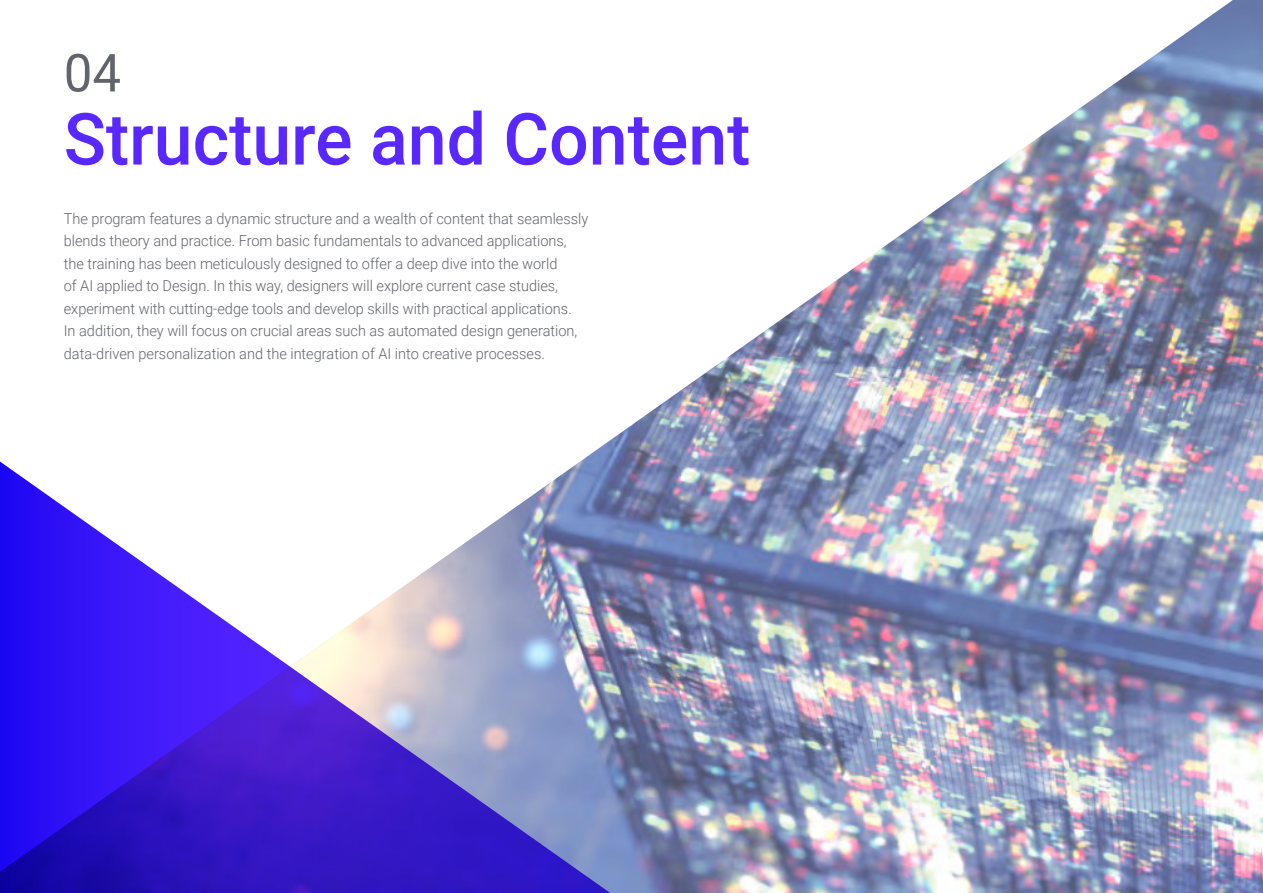
<style>
.page{position:relative;width:1263px;height:893px;background:#fff}
.page>*{position:absolute;margin:0;border:0;box-sizing:border-box;transform-origin:0 0}
.t1{font:500 72px "Roboto";color:#5927ff}
.t2{font:52.5px "Roboto";color:#61646a}
.t3{font:300 15px/22.5px "Roboto";color:#61646a}
</style>
<div class="page">
<img style="left:602px;top:0;width:661px;height:893px">
<svg style="left:0;top:446px;width:640px;height:447px"></svg>
<h2 class="t2" style="left:64px;top:36px;width:59px">04</h2>
<h1 class="t1" style="left:64px;top:89px;width:688px">Structure and Content</h1>
<p class="t3" style="left:64px;top:207px;width:526px">The program features a dynamic structure and a wealth of content that seamlessly blends theory and practice. From basic fundamentals to advanced applications, the training has been meticulously designed to offer a deep dive into the world<br>of AI applied to Design. In this way, designers will explore current case studies, experiment with cutting-edge tools and develop skills with practical applications.<br>In addition, they will focus on crucial areas such as automated design generation, data-driven personalization and the integration of AI into creative processes.</p>
</div>
